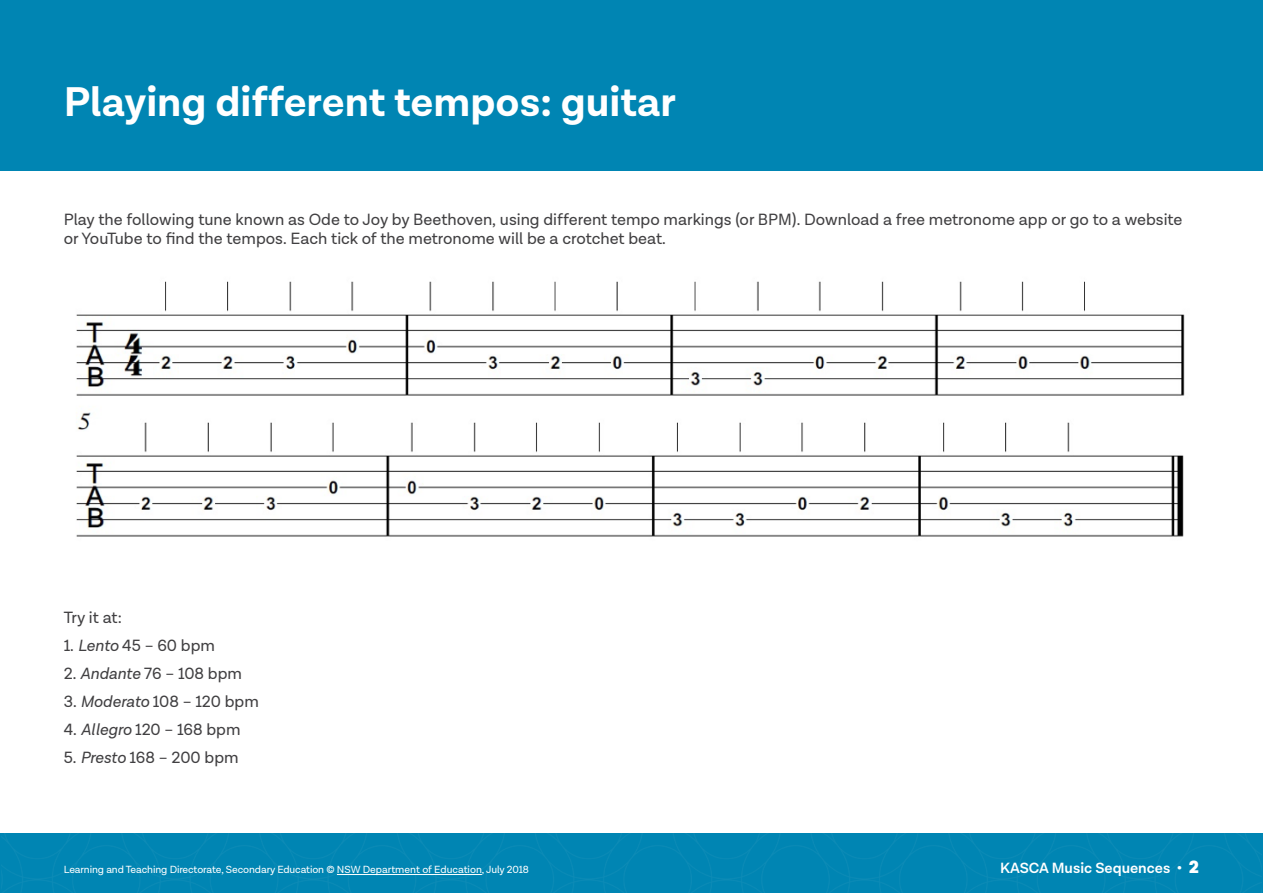
<style>
.page{position:relative;width:1263px;height:893px;background:#fff}
.page>*{position:absolute;margin:0;border:0;box-sizing:border-box;transform-origin:0 0}
.t1{font:700 42px "Lota Grotesque";color:#fff}
.t2{font:16.5px/19.5px "Lota Grotesque";color:#414042}
.t3{font:600 15px "Lota Grotesque";color:#fff}
.t4{font:10.5px "Lota Grotesque";letter-spacing:-.01em;color:#fff}
.s1{font-style:italic}
.s2{font-weight:900;font-size:18px}
</style>
<div class="page">
<div style="left:1px;top:834px;width:1260px;height:59px;background:#0085b3"></div>
<hr style="left:337px;top:874px;width:145px;height:1px;background:#fff">
<div style="left:0;top:0;width:1263px;height:170px;background:#0085b3"></div>
<img style="left:76px;top:281px;width:1109px;height:256px">
<h1 class="t1" style="left:64px;top:78px;width:614px">Playing different tempos: guitar</h1>
<p class="t2" style="left:64px;top:210px;width:1120px">Play the following tune known as Ode to Joy by Beethoven, using different tempo markings (or BPM). Download a free metronome app or go to a website or YouTube to find the tempos. Each tick of the metronome will be a crotchet beat.</p>
<p class="t2" style="left:64px;top:608px;width:60px">Try it at:</p>
<p class="t2" style="left:64px;top:636px;width:153px">1. <span class="s1">Lento</span> 45 – 60 bpm</p>
<p class="t2" style="left:64px;top:664px;width:180px">2. <span class="s1">Andante</span> 76 – 108 bpm</p>
<p class="t2" style="left:64px;top:692px;width:197px">3. <span class="s1">Moderato</span> 108 – 120 bpm</p>
<p class="t2" style="left:64px;top:720px;width:178px">4. <span class="s1">Allegro</span> 120 – 168 bpm</p>
<p class="t2" style="left:64px;top:748px;width:176px">5. <span class="s1">Presto</span> 168 – 200 bpm</p>
<p class="t4" style="left:64px;top:863px;width:467px">Learning and Teaching Directorate, Secondary Education © NSW Department of Education, July 2018</p>
<p class="t3" style="left:1000px;top:859px;width:201px">KASCA Music Sequences • <span class="s2">2</span></p>
</div>
